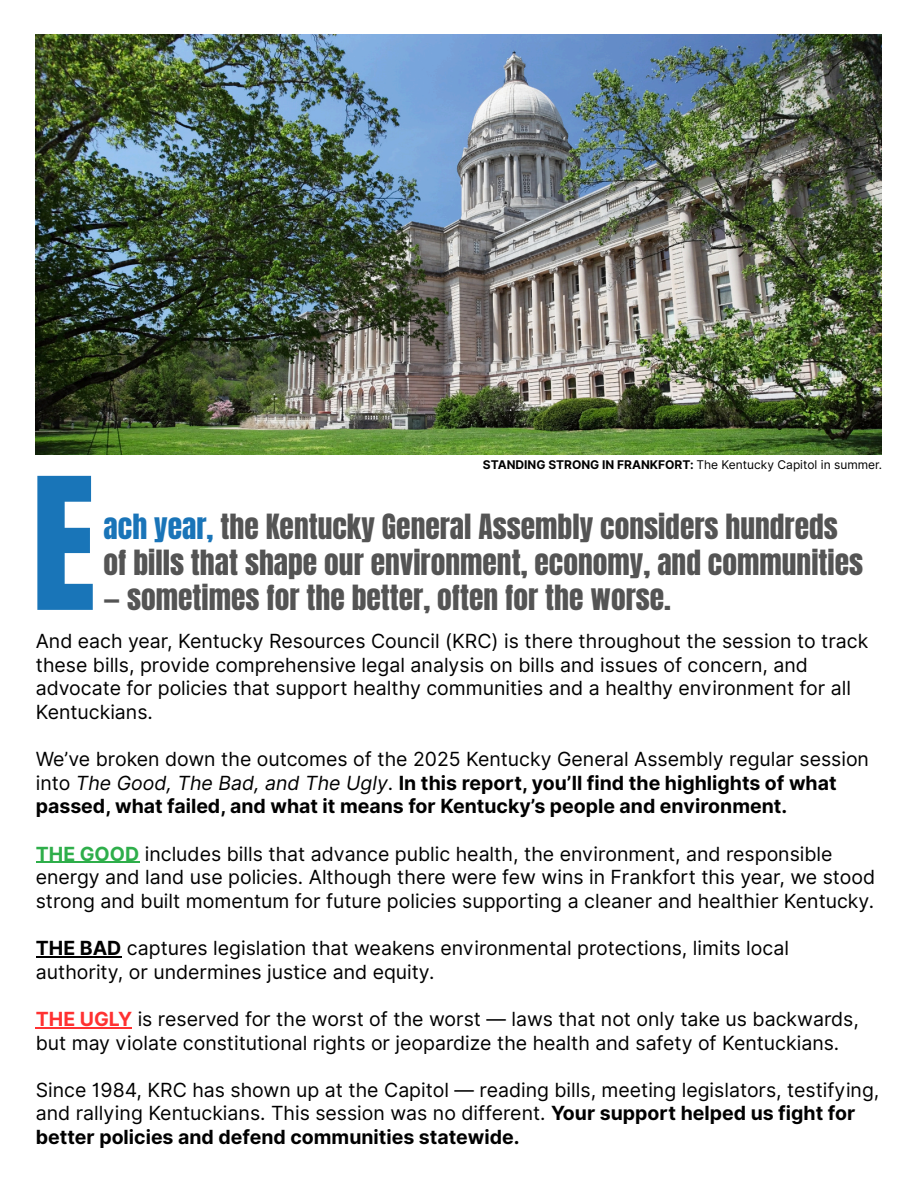
<style>
.page{position:relative;width:918px;height:1188px;background:#fff}
.page>*{position:absolute;margin:0;border:0;box-sizing:border-box;transform-origin:0 0}
.t1{font:156px "Anton";color:#1975b8}
.t2{font:29.55px/35.5px "Anton";color:#545454}
.t3{font:19.5px/23.7px "Inter";color:#000}
.t4{font:700 19.5px/23.7px "Inter";color:#000}
.t5{font:12px "Inter";color:#000}
.s1{font-weight:700}
.s2{color:#1974b8}
.s3{font-weight:400}
.s4{font-weight:400;font-style:italic}
.s5{font-weight:700;color:#2eae4a}
.s6{font-weight:700;color:#ff3131}
</style>
<div class="page">
<img style="left:36px;top:34px;width:846px;height:420px">
<hr style="left:36px;top:862px;width:103px;height:1px;background:#2eae4a">
<hr style="left:36px;top:956px;width:85px;height:1px;background:#000">
<hr style="left:36px;top:1027px;width:96px;height:1px;background:#ff3131">
<h2 class="t5" style="left:483px;top:458px;width:401px"><span class="s1">STANDING STRONG IN FRANKFORT:</span> The Kentucky Capitol in summer.</h2>
<p class="t1" style="left:31px;top:432px;width:66px">E</p>
<p class="t2" style="left:104px;top:509px;width:761px"><span class="s2">ach year,</span> the Kentucky General Assembly considers hundreds of bills that shape our environment, economy, and communities</p>
<p class="t2" style="left:104px;top:581px;width:569px">— sometimes for the better, often for the worse.</p>
<h1 class="t3" style="left:36px;top:629px;width:834px">And each year, Kentucky Resources Council (KRC) is there throughout the session to track these bills, provide comprehensive legal analysis on bills and issues of concern, and advocate for policies that support healthy communities and a healthy environment for all Kentuckians.</h1>
<h2 class="t4" style="left:36px;top:747px;width:835px"><span class="s3">We’ve broken down the outcomes of the 2025 Kentucky General Assembly regular session into</span> <span class="s4">The Good, The Bad, and The Ugly</span><span class="s3">.</span> In this report, you’ll find the highlights of what passed, what failed, and what it means for Kentucky’s people and environment.</h2>
<h2 class="t3" style="left:36px;top:842px;width:841px"><span class="s5">THE GOOD</span> includes bills that advance public health, the environment, and responsible energy and land use policies. Although there were few wins in Frankfort this year, we stood strong and built momentum for future policies supporting a cleaner and healthier Kentucky.</h2>
<h2 class="t3" style="left:36px;top:936px;width:755px"><span class="s1">THE BAD</span> captures legislation that weakens environmental protections, limits local authority, or undermines justice and equity.</h2>
<h2 class="t3" style="left:36px;top:1007px;width:825px"><span class="s6">THE UGLY</span> is reserved for the worst of the worst — laws that not only take us backwards, but may violate constitutional rights or jeopardize the health and safety of Kentuckians.</h2>
<h2 class="t3" style="left:36px;top:1078px;width:845px">Since 1984, KRC has shown up at the Capitol — reading bills, meeting legislators, testifying, and rallying Kentuckians. This session was no different. <span class="s1">Your support helped us fight for better policies and defend communities statewide.</span></h2>
</div>
